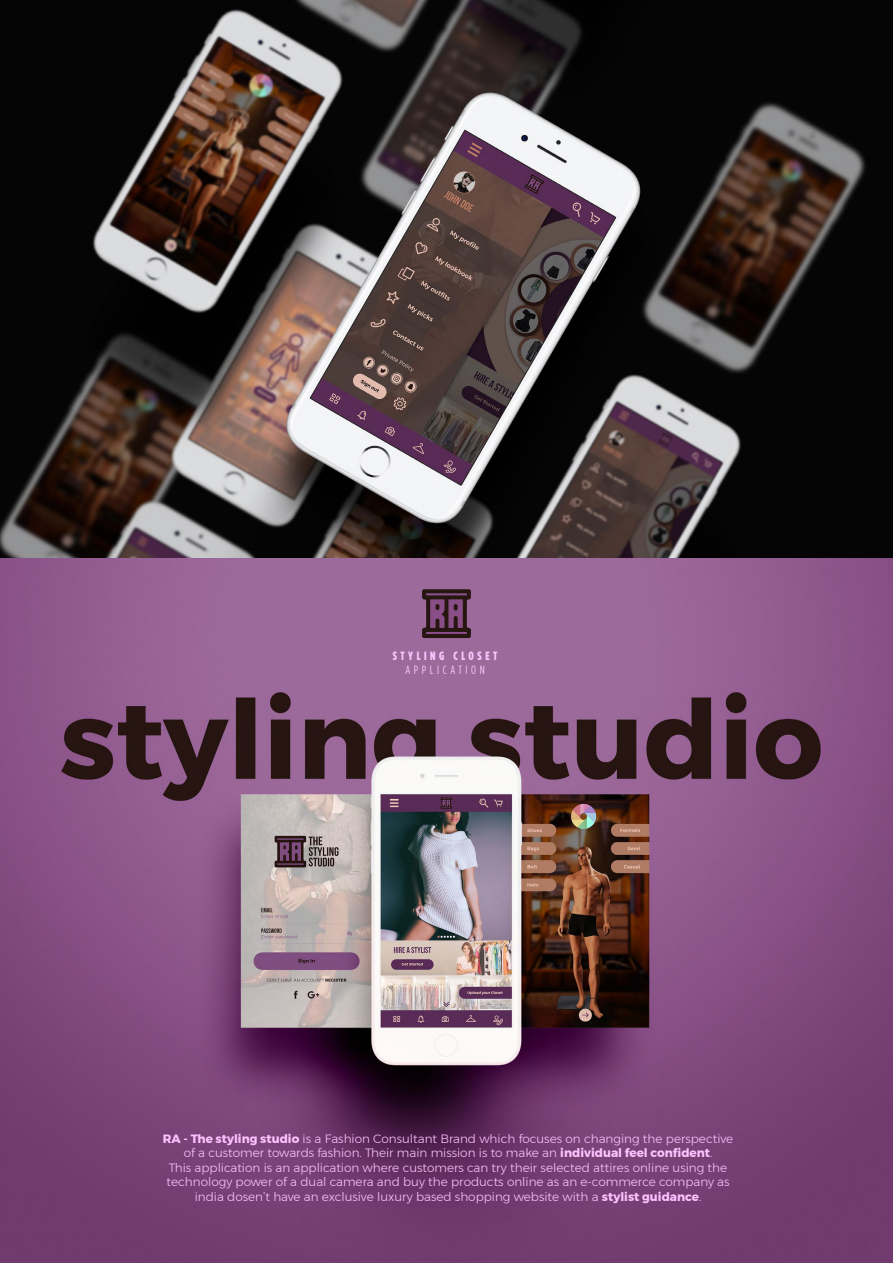
<style>
.page{position:relative;width:893px;height:1263px;background:#fff}
.page>*{position:absolute;margin:0;border:0;box-sizing:border-box;transform-origin:0 0}
.t1{font:300 12px/14.4px "Montserrat";color:#fdc2ff;text-align:center}
.t2{font:900 12px "Gotham Condensed";letter-spacing:.3em;color:#fdc2ff}
.t3{font:12px "Gotham Condensed";letter-spacing:.3em;color:#fdc2ff}
.s1{font-weight:700}
</style>
<div class="page">
<img style="left:0;top:0;width:892px;height:1263px">
<svg style="left:422px;top:589px;width:49px;height:49px;background:#553249"></svg>
<p class="t2" style="left:392px;top:648px;width:106px">STYLING CLOSET</p>
<p class="t3" style="left:405px;top:663px;width:81px">APPLICATION</p>
<p class="t1" style="left:163px;top:1131px;width:572px"><span class="s1">RA - The styling studio</span> is a Fashion Consultant Brand which focuses on changing the perspective of a customer towards fashion. Their main mission is to make an <span class="s1">individual feel confident</span>.<br>This application is an application where customers can try their selected attires online using the technology power of a dual camera and buy the products online as an e-commerce company as india dosen’t have an exclusive luxury based shopping website with a <span class="s1">stylist guidance</span>.</p>
</div>
